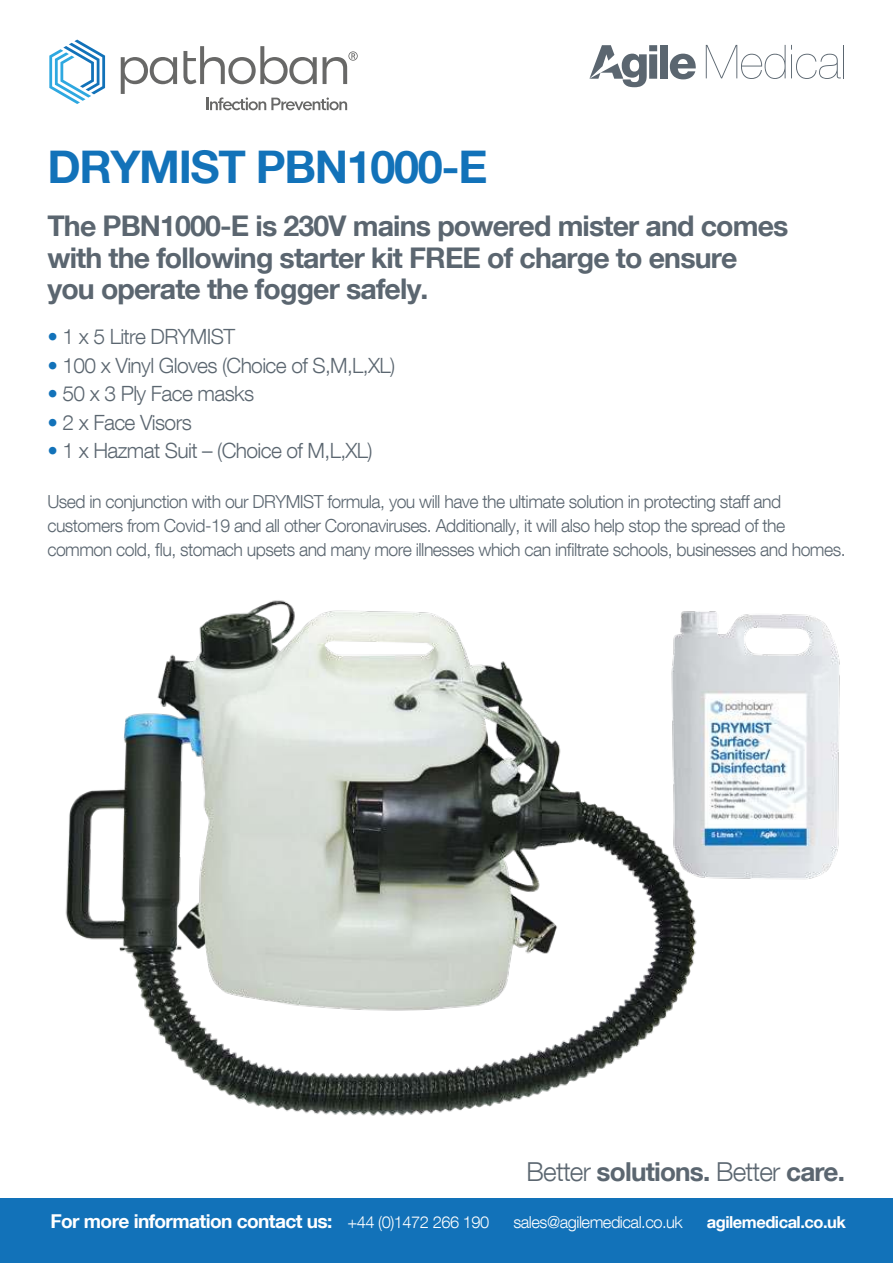
<style>
.page{position:relative;width:893px;height:1263px;background:#fff}
.page>*{position:absolute;margin:0;border:0;box-sizing:border-box;transform-origin:0 0}
.t1{font:700 45px "Helvetica Neue LT Com";letter-spacing:-.03em;color:#1272b9}
.t2{font:700 28.5px/31.5px "Helvetica Neue LT Com";letter-spacing:-.03em;color:#5b6670}
.t3{font:700 26.1px "Helvetica Neue LT Com";letter-spacing:-.03em;color:#5b6670}
.t4{font:300 21px/28.5px "Helvetica Neue LT Com";letter-spacing:-.03em;color:#5b6670}
.t5{font:700 19.05px "Helvetica Neue LT Com";letter-spacing:-.03em;color:#fff}
.t6{font:300 18px/24px "Helvetica Neue LT Com";letter-spacing:-.03em;color:#5b6670}
.t7{font:300 16.5px "Helvetica Neue LT Com";letter-spacing:-.03em;color:#fff}
.t8{font:700 16.5px "Helvetica Neue LT Com";letter-spacing:-.03em;color:#fff}
.s1{color:#1272b9}
.s2{font-weight:300}
.s3{font-weight:300;font-size:16.5px}
</style>
<div class="page">
<div style="left:0;top:1199px;width:893px;height:64px;background:#1272b9"></div>
<svg style="left:121px;top:57px;width:56px;height:37px"></svg>
<svg style="left:183px;top:46px;width:134px;height:38px"></svg>
<svg style="left:49px;top:40px;width:56px;height:64px"></svg>
<svg style="left:206px;top:97px;width:141px;height:13px"></svg>
<svg style="left:323px;top:51px;width:35px;height:33px"></svg>
<div style="left:660px;top:45px;width:8px;height:34px;background:#5b6670"></div>
<svg style="left:670px;top:54px;width:26px;height:25px"></svg>
<svg style="left:589px;top:45px;width:68px;height:42px"></svg>
<svg style="left:706px;top:45px;width:135px;height:34px"></svg>
<hr style="left:843px;top:45px;width:1px;height:33px;background:#5b6670">
<img style="left:15px;top:600px;width:703px;height:599px">
<img style="left:667px;top:604px;width:173px;height:282px">
<h1 class="t1" style="left:47px;top:150px;width:442px">DRYMIST PBN1000-E</h1>
<h2 class="t2" style="left:47px;top:213px;width:743px">The PBN1000-E is 230V mains powered mister and comes with the following starter kit FREE of charge to ensure you operate the fogger safely.</h2>
<p class="t4" style="left:47px;top:325px;width:349px"><span class="s1">ï</span> 1 x 5 Litre DRYMIST<br><span class="s1">ï</span> 100 x Vinyl Gloves (Choice of S,M,L,XL) <span class="s1">ï</span> 50 x 3 Ply Face masks<br><span class="s1">ï</span> 2 x Face Visors<br><span class="s1">ï</span> 1 x Hazmat Suit – (Choice of M,L,XL)</p>
<p class="t6" style="left:47px;top:491px;width:800px">Used in conjunction with our DRYMIST formula, you will have the ultimate solution in protecting staff and customers from Covid-19 and all other Coronaviruses. Additionally, it will also help stop the spread of the common cold, flu, stomach upsets and many more illnesses which can infiltrate schools, businesses and homes.</p>
<h3 class="t3" style="left:527px;top:1162px;width:320px"><span class="s2">Better</span> solutions. <span class="s2">Better</span> care.</h3>
<p class="t5" style="left:50px;top:1214px;width:440px">For more information contact us: <span class="s3">+44 (0)1472 266 190</span></p>
<p class="t7" style="left:513px;top:1216px;width:171px">sales@agilemedical.co.uk</p>
<p class="t8" style="left:707px;top:1216px;width:141px">agilemedical.co.uk</p>
</div>
